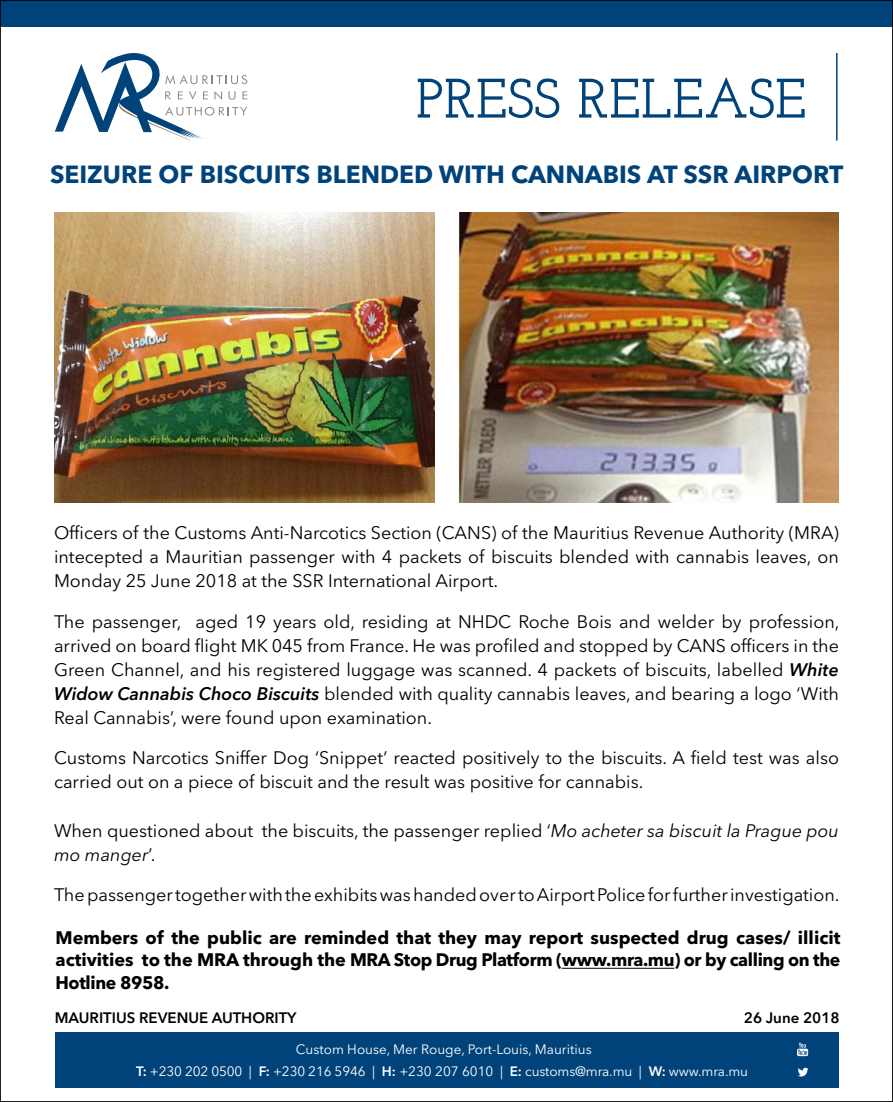
<style>
.page{position:relative;width:893px;height:1102px;background:#fff}
.page>*{position:absolute;margin:0;border:0;box-sizing:border-box;transform-origin:0 0}
.t1{font:600 55.5px "Josefin Slab";color:#00437b}
.t2{font:700 24.6px "Avenir Next LT Pro";color:#00437b}
.t3{font:18px/24px "Avenir Next LT Pro";color:#000;text-align:justify}
.t4{font:700 18px/22.5px "Avenir Next LT Pro";letter-spacing:-.02em;color:#000;text-align:justify}
.t5{font:600 15px "Avenir Next LT Pro";color:#000}
.t6{font:13.5px/22.5px "Avenir Next LT Pro";color:#fff;text-align:center}
.s1{font-weight:600;font-style:italic}
.s2{font-style:italic}
.s3{font-weight:600}
</style>
<div class="page">
<div style="left:0;top:0;width:893px;height:26px;background:#00437b"></div>
<hr style="left:562px;top:967px;width:112px;height:1px;background:#000">
<hr style="left:836px;top:53px;width:1px;height:87px;background:#00437b">
<div style="left:56px;top:1031px;width:783px;height:56px;background:#00437b"></div>
<svg style="left:55px;top:53px;width:192px;height:87px"></svg>
<svg style="left:798px;top:1067px;width:10px;height:9px"></svg>
<svg style="left:797px;top:1050px;width:12px;height:7px"></svg>
<svg style="left:797px;top:1042px;width:11px;height:13px"></svg>
<img style="left:54px;top:213px;width:381px;height:289px">
<img style="left:459px;top:213px;width:380px;height:290px">
<h1 class="t1" style="left:416px;top:66px;width:392px">PRESS RELEASE</h1>
<h2 class="t2" style="left:50px;top:159px;width:795px">SEIZURE OF BISCUITS BLENDED WITH CANNABIS AT SSR AIRPORT</h2>
<p class="t3" style="left:54px;top:521px;width:786px">Officers of the Customs Anti-Narcotics Section (CANS) of the Mauritius Revenue Authority (MRA) intecepted a Mauritian passenger with 4 packets of biscuits blended with cannabis leaves, on Monday 25 June 2018 at the SSR International Airport.</p>
<p class="t3" style="left:54px;top:609px;width:787px">The passenger, aged 19 years old, residing at NHDC Roche Bois and welder by profession, arrived on board flight MK 045 from France. He was profiled and stopped by CANS officers in the Green Channel, and his registered luggage was scanned. 4 packets of biscuits, labelled <span class="s1">White Widow Cannabis Choco Biscuits</span> blended with quality cannabis leaves, and bearing a logo ‘With Real Cannabis’, were found upon examination.</p>
<p class="t3" style="left:54px;top:746px;width:786px">Customs Narcotics Sniffer Dog ‘Snippet’ reacted positively to the biscuits. A field test was also carried out on a piece of biscuit and the result was positive for cannabis.</p>
<p class="t3" style="left:54px;top:818px;width:786px">When questioned about the biscuits, the passenger replied ‘<span class="s2">Mo acheter sa biscuit la Prague pou mo manger</span>’.</p>
<p class="t3" style="left:54px;top:882px;width:787px">The passenger together with the exhibits was handed over to Airport Police for further investigation.</p>
<p class="t4" style="left:55px;top:926px;width:786px">Members of the public are reminded that they may report suspected drug cases/ illicit activities to the MRA through the MRA Stop Drug Platform (www.mra.mu) or by calling on the Hotline 8958.</p>
<p class="t5" style="left:55px;top:1008px;width:243px">MAURITIUS REVENUE AUTHORITY</p>
<p class="t5" style="left:744px;top:1008px;width:97px">26 June 2018</p>
<p class="t6" style="left:136px;top:1037px;width:613px">Custom House, Mer Rouge, Port-Louis, Mauritius<br><span class="s3">T:</span> +230 202 0500 | <span class="s3">F:</span> +230 216 5946 | <span class="s3">H:</span> +230 207 6010 | <span class="s3">E:</span> customs@mra.mu | <span class="s3">W:</span> www.mra.mu</p>
</div>
